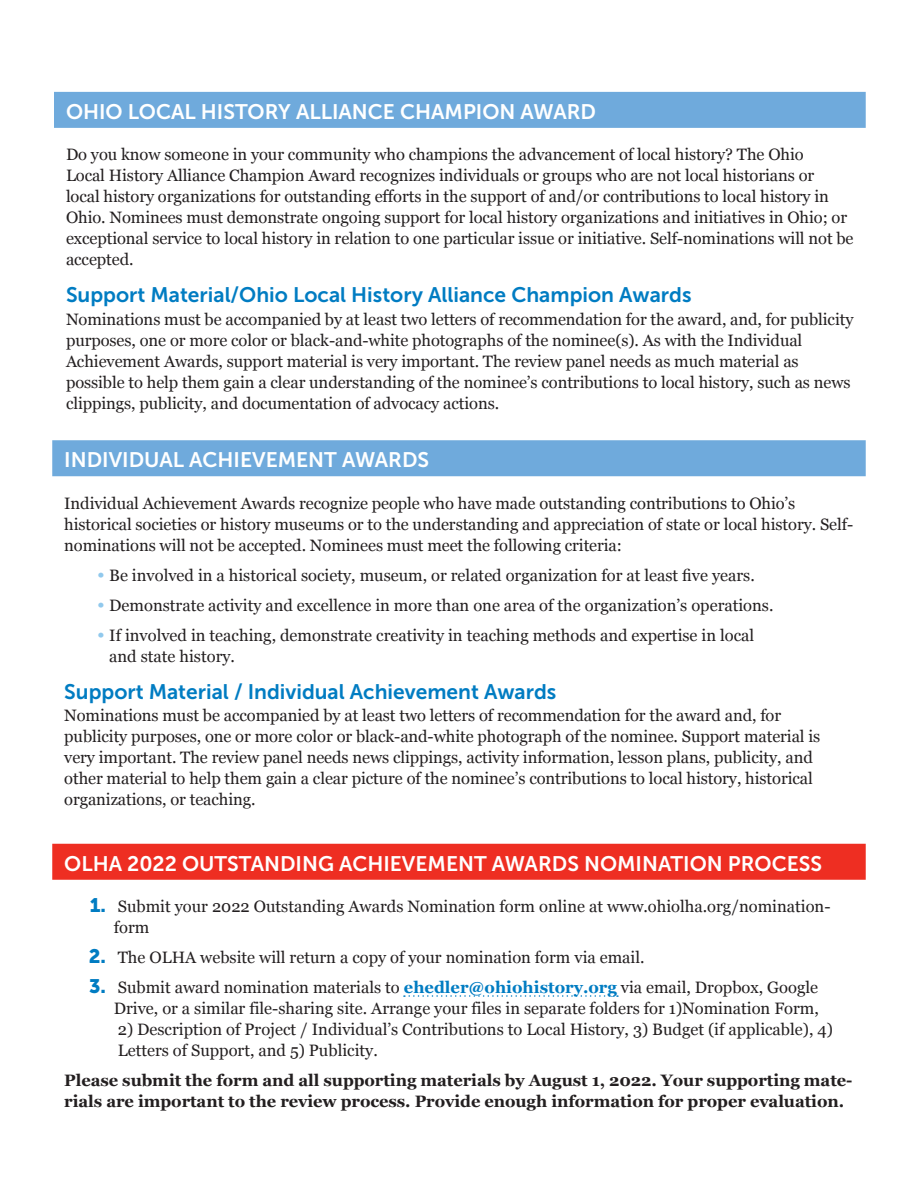
<style>
.page{position:relative;width:918px;height:1188px;background:#fff}
.page>*{position:absolute;margin:0;border:0;box-sizing:border-box;transform-origin:0 0}
.subhead{font:21px "Museo Sans 700";color:#007cc2}
.title_in_blue_box{font:21px "Museo Sans 700";color:#fff}
.title_in_red_box{font:21px "Museo Sans 700";color:#fff}
.body{font:16.5px/21px "Georgia";letter-spacing:-.005em;color:#231f20}
.body-2{font:700 16.5px/21px "Georgia";letter-spacing:-.005em;color:#231f20}
.s1{font-size:19.8px;color:#91c9ed}
.s2{font-family:"Museo Sans 900";font-size:19.5px;color:#007cc2}
.s3{font-weight:700;color:#007cc2}
</style>
<div class="page">
<div style="left:54px;top:92px;width:812px;height:36px;background:#6faadc"></div>
<div style="left:52px;top:440px;width:814px;height:36px;background:#6faadc"></div>
<div style="left:52px;top:844px;width:814px;height:36px;background:#ee2e22"></div>
<svg style="left:404px;top:995px;width:214px;height:2px"></svg>
<p class="title_in_blue_box" style="left:66px;top:100px;width:532px">OHIO LOCAL HISTORY ALLIANCE CHAMPION AWARD</p>
<p class="body" style="left:66px;top:143px;width:789px">Do you know someone in your community who champions the advancement of local history? The Ohio<br>Local History Alliance Champion Award recognizes individuals or groups who are not local historians or<br>local history organizations for outstanding efforts in the support of and/or contributions to local history in Ohio. Nominees must demonstrate ongoing support for local history organizations and initiatives in Ohio; or exceptional service to local history in relation to one particular issue or initiative. Self-nominations will not be accepted.</p>
<p class="subhead" style="left:66px;top:283px;width:627px">Support Material/Ohio Local History Alliance Champion Awards</p>
<p class="body" style="left:66px;top:308px;width:789px">Nominations must be accompanied by at least two letters of recommendation for the award, and, for publicity purposes, one or more color or black-and-white photographs of the nominee(s). As with the Individual Achievement Awards, support material is very important. The review panel needs as much material as possible to help them gain a clear understanding of the nominee’s contributions to local history, such as news clippings, publicity, and documentation of advocacy actions.</p>
<p class="title_in_blue_box" style="left:64px;top:448px;width:366px">INDIVIDUAL ACHIEVEMENT AWARDS</p>
<p class="body" style="left:64px;top:492px;width:790px">Individual Achievement Awards recognize people who have made outstanding contributions to Ohio’s historical societies or history museums or to the understanding and appreciation of state or local history. Self&shy;nominations will not be accepted. Nominees must meet the following criteria:</p>
<p class="body" style="left:97px;top:564px;width:659px"><span class="s1">•</span> Be involved in a historical society, museum, or related organization for at least five years.</p>
<p class="body" style="left:97px;top:594px;width:678px"><span class="s1">•</span> Demonstrate activity and excellence in more than one area of the organization’s operations.</p>
<p class="body" style="left:109px;top:624px;width:647px;text-indent:-12px"><span class="s1">•</span> If involved in teaching, demonstrate creativity in teaching methods and expertise in local and state history.</p>
<p class="subhead" style="left:64px;top:680px;width:494px">Support Material / Individual Achievement Awards</p>
<p class="body" style="left:64px;top:704px;width:758px">Nominations must be accompanied by at least two letters of recommendation for the award and, for publicity purposes, one or more color or black-and-white photograph of the nominee. Support material is very important. The review panel needs news clippings, activity information, lesson plans, publicity, and other material to help them gain a clear picture of the nominee’s contributions to local history, historical organizations, or teaching.</p>
<p class="title_in_red_box" style="left:64px;top:852px;width:759px">OLHA 2022 OUTSTANDING ACHIEVEMENT AWARDS NOMINATION PROCESS</p>
<p class="body" style="left:114px;top:895px;width:718px;text-indent:-24px"><span class="s2">1.</span> Submit your 2022 Outstanding Awards Nomination form online at www.ohiolha.org/nomination&shy;form</p>
<p class="body" style="left:89px;top:946px;width:557px"><span class="s2">2.</span> The OLHA website will return a copy of your nomination form via email.</p>
<p class="body" style="left:89px;top:976px;width:731px;text-align:right"><span class="s2">3.</span> Submit award nomination materials to <span class="s3">ehedler@ohiohistory.org</span> via email, Dropbox, Google<br>Drive, or a similar file-sharing site. Arrange your files in separate folders for 1)Nomination Form,</p>
<p class="body" style="left:118px;top:1018px;width:717px">2) Description of Project / Individual’s Contributions to Local History, 3) Budget (if applicable), 4)<br>Letters of Support, and 5) Publicity.</p>
<p class="body-2" style="left:64px;top:1069px;width:790px">Please submit the form and all supporting materials by August 1, 2022. Your supporting mate&shy;rials are important to the review process. Provide enough information for proper evaluation.</p>
</div>
